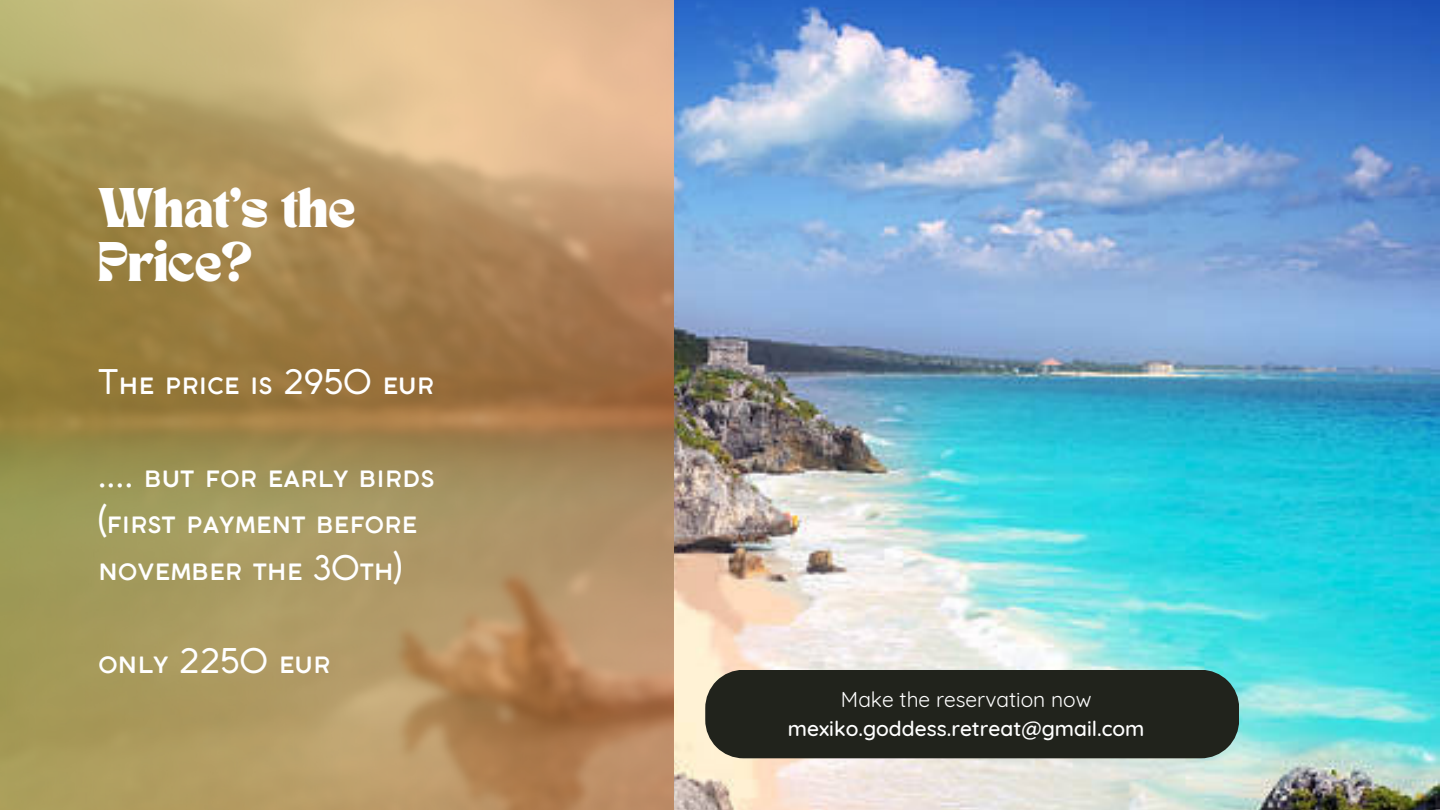
<style>
.page{position:relative;width:1440px;height:810px;background:#fff}
.page>*{position:absolute;margin:0;border:0;box-sizing:border-box;transform-origin:0 0}
.t1{font:39px/54px "TANNIMBUS";color:#fff}
.t2{font:33.6px/46.4px "Coco Gothic Small Caps";color:#fff}
.t3{font:500 21px "Quicksand";color:#fff}
.t4{font:21px "Quicksand";color:#fff}
</style>
<div class="page">
<img style="left:674px;top:0;width:766px;height:810px">
<svg style="left:0;top:0;width:674px;height:810px;background:#b0935f"></svg>
<div style="left:705px;top:670px;width:534px;height:88px;background:#21231c"></div>
<p class="t1" style="left:98px;top:185px;width:259px">What’s the<br>Price?</p>
<p class="t2" style="left:98px;top:362px;width:338px">The price is 2950 eur</p>
<p class="t2" style="left:98px;top:454px;width:338px">.... but for early birds</p>
<p class="t2" style="left:98px;top:501px;width:321px">(first payment before november the 30th)</p>
<p class="t2" style="left:98px;top:640px;width:234px">only 2250 eur</p>
<p class="t4" style="left:841px;top:686px;width:252px">Make the reservation now</p>
<p class="t3" style="left:788px;top:715px;width:358px">mexiko.goddess.retreat@gmail.com</p>
</div>
